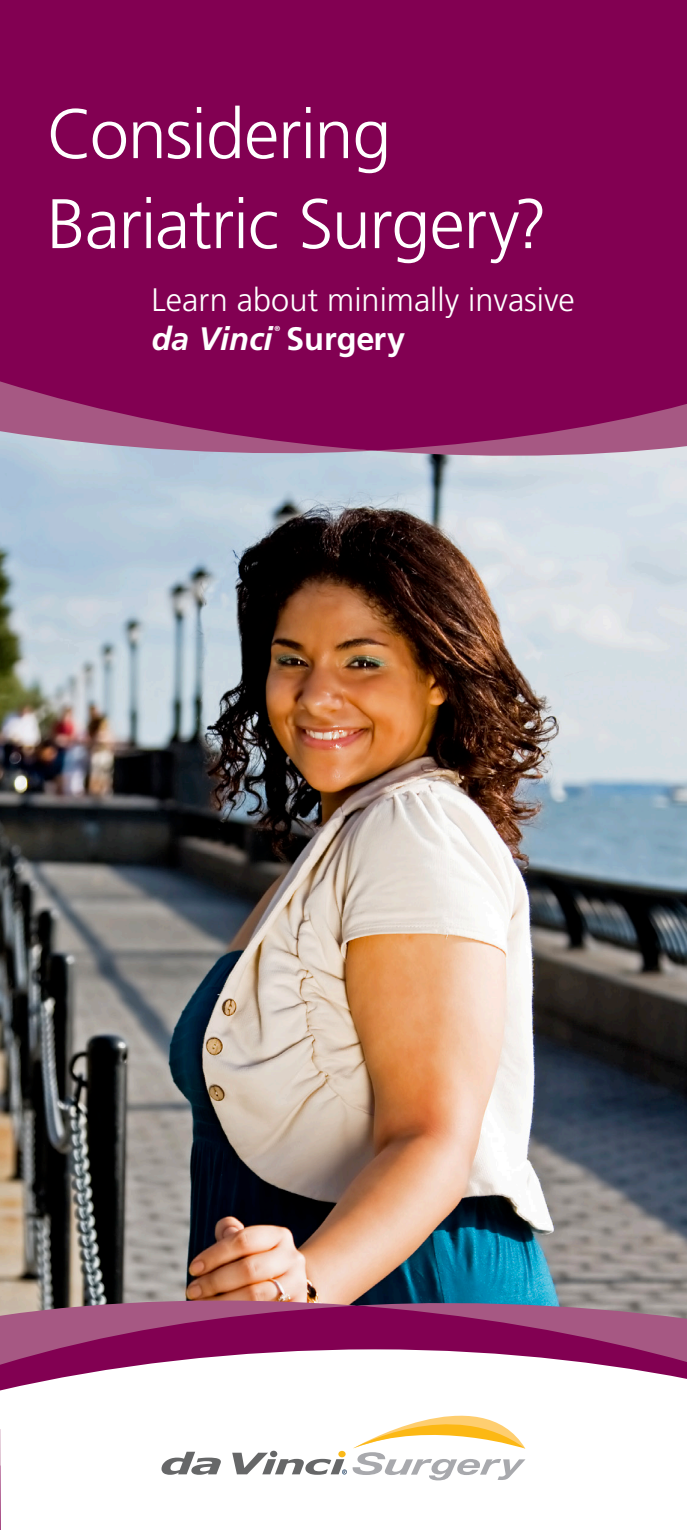
<style>
.page{position:relative;width:687px;height:1530px;background:#fff}
.page>*{position:absolute;margin:0;border:0;box-sizing:border-box;transform-origin:0 0}
.t1{font:300 70px/90px "Frutiger LT Std";letter-spacing:-.015em;color:#fff}
.t2{font:300 32.5px/39px "Frutiger LT Std";color:#fff}
.t3{font:700 7.25px "Frutiger LT Std";color:#fff}
.s1{font-weight:700;font-style:italic}
.s2{font-weight:700}
</style>
<div class="page">
<img style="left:0;top:460px;width:686px;height:798px">
<div style="left:0;top:0;width:686px;height:430px;background:#820052"></div>
<svg style="left:0;top:1258px;width:686px;height:272px"></svg>
<svg style="left:0;top:451px;width:686px;height:9px"></svg>
<svg style="left:0;top:381px;width:686px;height:70px"></svg>
<img style="left:0;top:1296px;width:686px;height:10px">
<svg style="left:0;top:1306px;width:686px;height:85px"></svg>
<svg style="left:161px;top:1452px;width:60px;height:23px"></svg>
<svg style="left:232px;top:1409px;width:293px;height:71px"></svg>
<p class="t1" style="left:47px;top:90px;width:502px">Considering<br>Bariatric Surgery?</p>
<p class="t2" style="left:151px;top:281px;width:425px">Learn about minimally invasive <span class="s1">da Vinci</span> <span class="s2">Surgery</span></p>
<p class="t3" style="left:274px;top:324px;width:7px">®</p>
</div>
